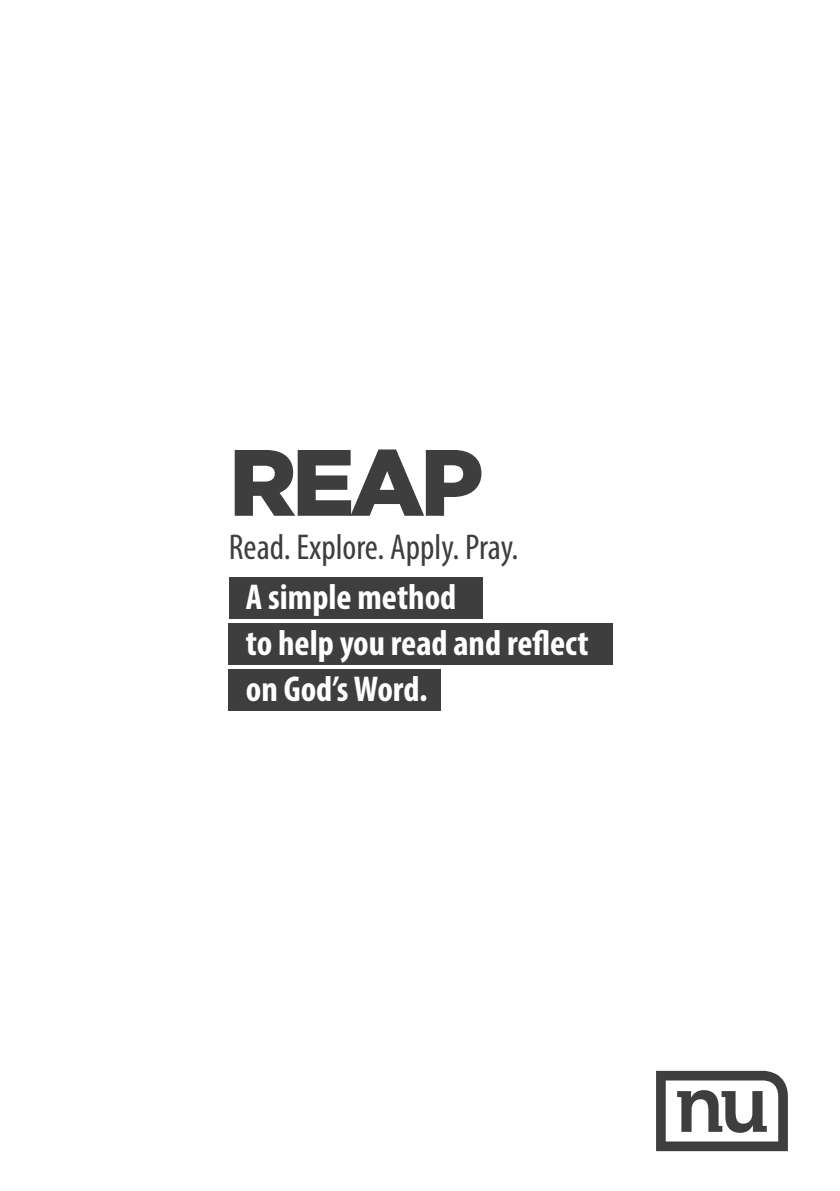
<style>
.page{position:relative;width:840px;height:1191px;background:#fff}
.page>*{position:absolute;margin:0;border:0;box-sizing:border-box;transform-origin:0 0}
.t1{font:900 94px "Gotham HTF";color:#3e3e3f}
.t2{font:700 condensed 36px "Myriad Pro";color:#fff}
.t3{font:condensed 36px "Myriad Pro";color:#3e3e3f}
</style>
<div class="page">
<div style="left:229px;top:577px;width:253px;height:42px;background:#3e3e3f"></div>
<div style="left:229px;top:623px;width:383px;height:42px;background:#3e3e3f"></div>
<div style="left:229px;top:669px;width:211px;height:41px;background:#3e3e3f"></div>
<svg style="left:656px;top:1070px;width:131px;height:81px"></svg>
<p class="t1" style="left:229px;top:428px;width:256px">REAP</p>
<p class="t3" style="left:229px;top:525px;width:291px">Read. Explore. Apply. Pray.</p>
<p class="t2" style="left:246px;top:574px;width:212px">A simple method</p>
<p class="t2" style="left:246px;top:620px;width:344px">to help you read and reflect</p>
<p class="t2" style="left:246px;top:666px;width:183px">on God’s Word.</p>
</div>
